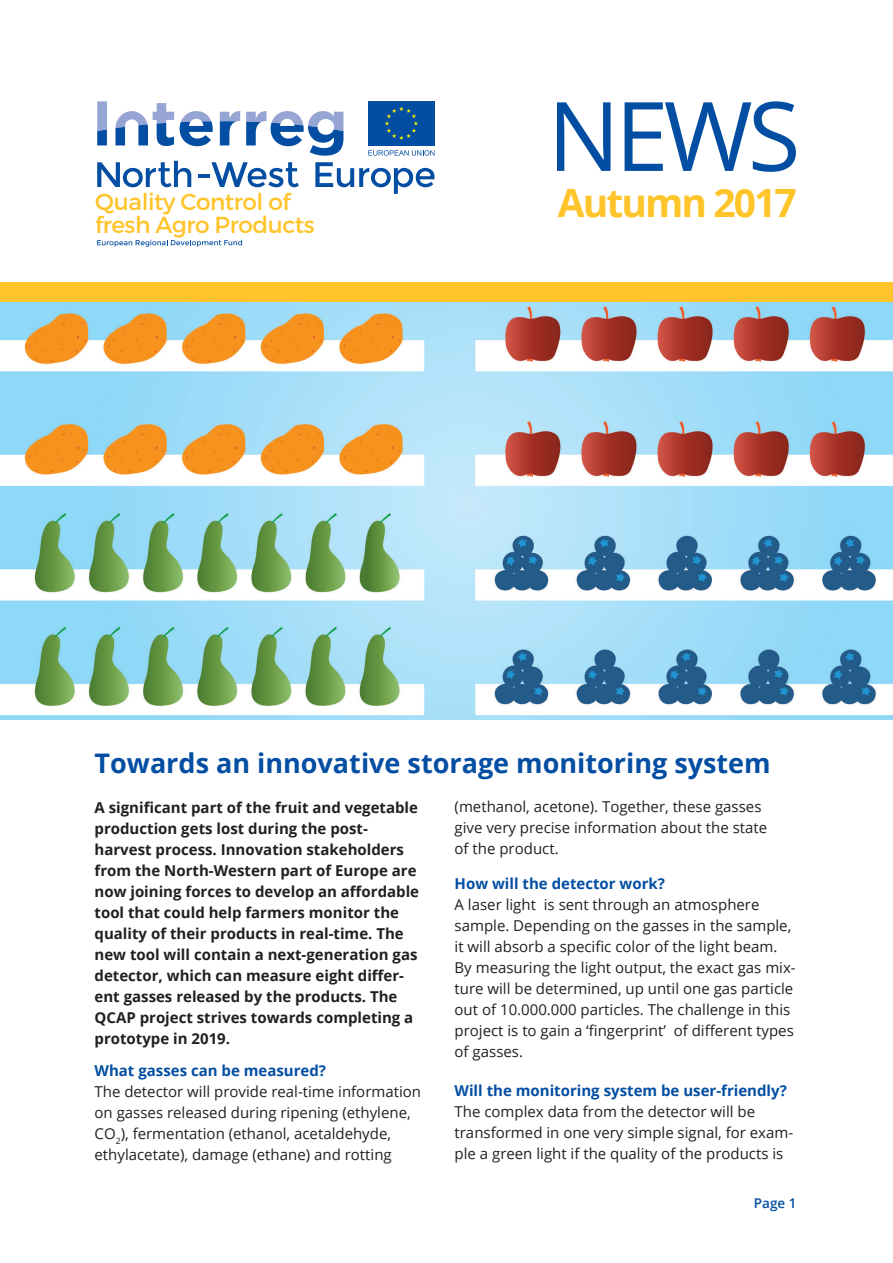
<style>
.page{position:relative;width:893px;height:1263px;background:#fff}
.page>*{position:absolute;margin:0;border:0;box-sizing:border-box;transform-origin:0 0}
.t1{font:96px "Open Sans";color:#034ea2}
.t2{font:700 39px "Open Sans";letter-spacing:-.05em;color:#ffc429}
.t3{font:36.15px "Montserrat";letter-spacing:-.02em;color:#ffc429}
.t4{font:700 27px "Open Sans";color:#034ea2}
.t5{font:23.1px "Montserrat";letter-spacing:-.02em;color:#ffc429}
.t6{font:15px/21px "Open Sans";color:#231f20}
.t7{font:700 15px/21px "Open Sans";color:#231f20}
.t8{font:700 15px "Open Sans";color:#034ea2}
.t9{font:600 13.5px "Open Sans";color:#034ea2}
</style>
<div class="page">
<svg style="left:97px;top:161px;width:94px;height:26px"></svg>
<svg style="left:198px;top:162px;width:101px;height:25px"></svg>
<svg style="left:315px;top:162px;width:119px;height:32px"></svg>
<svg style="left:97px;top:240px;width:145px;height:7px"></svg>
<svg style="left:97px;top:101px;width:10px;height:44px"></svg>
<svg style="left:180px;top:111px;width:33px;height:35px"></svg>
<svg style="left:220px;top:111px;width:20px;height:34px"></svg>
<svg style="left:246px;top:111px;width:97px;height:45px"></svg>
<svg style="left:115px;top:103px;width:59px;height:43px"></svg>
<div style="left:368px;top:101px;width:66px;height:44px;background:#034ea2"></div>
<svg style="left:385px;top:107px;width:33px;height:33px"></svg>
<svg style="left:368px;top:150px;width:66px;height:6px"></svg>
<img style="left:0;top:301px;width:893px;height:418px">
<div style="left:0;top:282px;width:893px;height:19px;background:#ffc429"></div>
<div style="left:76px;top:190px;width:258px;height:48px;background:#fff"></div>
<h1 class="t1" style="left:548px;top:70px;width:254px">NEWS</h1>
<h3 class="t5" style="left:95px;top:188px;width:197px">Quality Control of</h3>
<h2 class="t2" style="left:558px;top:175px;width:240px">Autumn 2017</h2>
<h3 class="t5" style="left:95px;top:210px;width:221px">fresh Agro Products</h3>
<h3 class="t3" style="left:95px;top:194px;width:239px">Project Name</h3>
<h3 class="t4" style="left:95px;top:744px;width:678px">Towards an innovative storage monitoring system</h3>
<p class="t7" style="left:95px;top:797px;width:326px">A significant part of the fruit and vegetable production gets lost during the post&shy;harvest process. Innovation stakeholders from the North-Western part of Europe are now joining forces to develop an affordable tool that could help farmers monitor the quality of their products in real-time. The new tool will contain a next-generation gas detector, which can measure eight differ&shy;ent gasses released by the products. The QCAP project strives towards completing a prototype in 2019.</p>
<p class="t8" style="left:95px;top:1060px;width:233px">What gasses can be measured?</p>
<p class="t6" style="left:95px;top:1080px;width:328px">The detector will provide real-time information on gasses released during ripening (ethylene, CO<sub>2</sub>), fermentation (ethanol, acetaldehyde, ethylacetate), damage (ethane) and rotting</p>
<p class="t6" style="left:455px;top:796px;width:314px">(methanol, acetone). Together, these gasses give very precise information about the state of the product.</p>
<p class="t8" style="left:455px;top:872px;width:212px">How will the detector work?</p>
<p class="t6" style="left:455px;top:893px;width:343px">A laser light is sent through an atmosphere sample. Depending on the gasses in the sample, it will absorb a specific color of the light beam.<br>By measuring the light output, the exact gas mix&shy;ture will be determined, up until one gas particle out of 10.000.000 particles. The challenge in this project is to gain a ‘fingerprint’ of different types of gasses.</p>
<p class="t8" style="left:455px;top:1079px;width:334px">Will the monitoring system be user-friendly?</p>
<p class="t6" style="left:455px;top:1100px;width:340px">The complex data from the detector will be transformed in one very simple signal, for exam&shy;ple a green light if the quality of the products is</p>
<p class="t9" style="left:754px;top:1194px;width:44px">Page 1</p>
</div>
